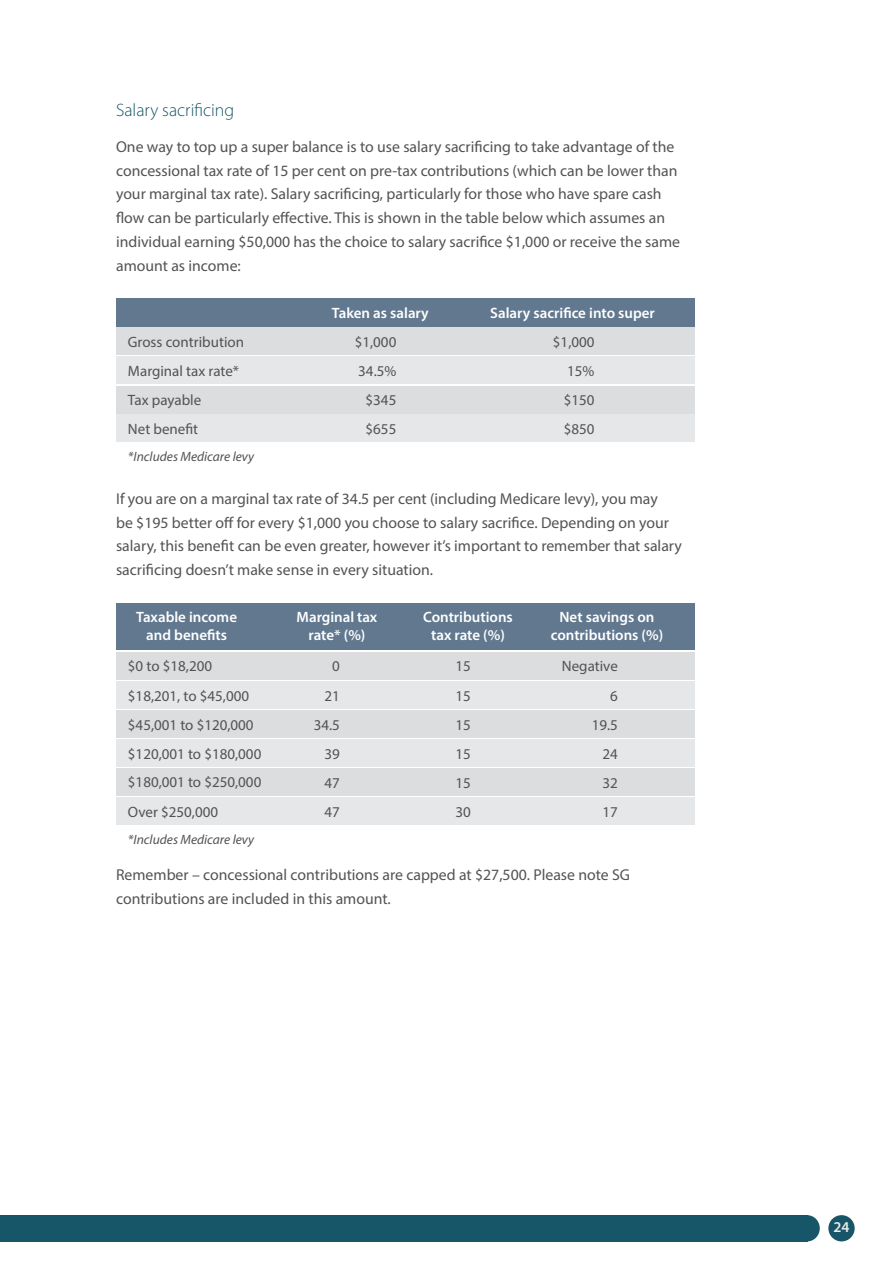
<style>
.page{position:relative;width:893px;height:1263px;background:#fff}
.page>*{position:absolute;margin:0;border:0;box-sizing:border-box;transform-origin:0 0}
.bullets{font:300 18px "Myriad Pro";color:#175668}
.bullets-2{font:15.75px/23.7px "Myriad Pro";color:#535353}
.t1{font:15px "Myriad Pro";color:#535353}
.t2{font:600 15px/18px "Myriad Pro";color:#fff;text-align:center}
.t3{font:600 15px "Myriad Pro";color:#ebebec}
.t4{font:italic 13.5px "Myriad Pro";color:#535353}
</style>
<div class="page">
<div style="left:0;top:1215px;width:807px;height:26px;background:#175668"></div>
<div style="left:794px;top:1215px;width:26px;height:26px;background:#175668;border-radius:50%"></div>
<div style="left:828px;top:1215px;width:27px;height:26px;background:#175668;border-radius:50%"></div>
<div style="left:116px;top:298px;width:578px;height:29px;background:#61788f"></div>
<div style="left:116px;top:603px;width:578px;height:46px;background:#61788f"></div>
<div style="left:116px;top:328px;width:578px;height:27px;background:#dcdddf"></div>
<div style="left:116px;top:652px;width:578px;height:27px;background:#dcdddf"></div>
<div style="left:116px;top:386px;width:578px;height:27px;background:#dcdddf"></div>
<div style="left:116px;top:710px;width:578px;height:27px;background:#dcdddf"></div>
<div style="left:116px;top:768px;width:578px;height:27px;background:#dcdddf"></div>
<div style="left:116px;top:357px;width:578px;height:27px;background:#e6e7e9"></div>
<div style="left:116px;top:681px;width:578px;height:27px;background:#e6e7e9"></div>
<div style="left:116px;top:415px;width:578px;height:27px;background:#e6e7e9"></div>
<div style="left:116px;top:739px;width:578px;height:27px;background:#e6e7e9"></div>
<div style="left:116px;top:797px;width:578px;height:27px;background:#e6e7e9"></div>
<p class="bullets" style="left:116px;top:99px;width:120px">Salary sacrificing</p>
<p class="bullets-2" style="left:116px;top:135px;width:565px">One way to top up a super balance is to use salary sacrificing to take advantage of the concessional tax rate of 15 per cent on pre-tax contributions (which can be lower than your marginal tax rate). Salary sacrificing, particularly for those who have spare cash flow can be particularly effective. This is shown in the table below which assumes an individual earning $50,000 has the choice to salary sacrifice $1,000 or receive the same amount as income:</p>
<p class="t2" style="left:332px;top:304px;width:98px">Taken as salary</p>
<p class="t2" style="left:490px;top:304px;width:166px">Salary sacrifice into super</p>
<p class="t1" style="left:128px;top:333px;width:118px">Gross contribution</p>
<p class="t1" style="left:355px;top:333px;width:43px">$1,000</p>
<p class="t1" style="left:553px;top:333px;width:43px">$1,000</p>
<p class="t1" style="left:128px;top:362px;width:113px">Marginal tax rate*</p>
<p class="t1" style="left:358px;top:362px;width:40px">34.5%</p>
<p class="t1" style="left:567px;top:362px;width:29px">15%</p>
<p class="t1" style="left:128px;top:391px;width:75px">Tax payable</p>
<p class="t1" style="left:366px;top:391px;width:32px">$345</p>
<p class="t1" style="left:564px;top:391px;width:32px">$150</p>
<p class="t1" style="left:128px;top:420px;width:72px">Net benefit</p>
<p class="t1" style="left:366px;top:420px;width:32px">$655</p>
<p class="t1" style="left:564px;top:420px;width:32px">$850</p>
<p class="t4" style="left:128px;top:448px;width:128px">*Includes Medicare levy</p>
<p class="bullets-2" style="left:116px;top:486px;width:567px">If you are on a marginal tax rate of 34.5 per cent (including Medicare levy), you may<br>be $195 better off for every $1,000 you choose to salary sacrifice. Depending on your salary, this benefit can be even greater, however it’s important to remember that salary sacrificing doesn’t make sense in every situation.</p>
<p class="t2" style="left:136px;top:608px;width:102px">Taxable income and benefits</p>
<p class="t2" style="left:297px;top:608px;width:82px">Marginal tax rate* (%)</p>
<p class="t2" style="left:423px;top:608px;width:91px">Contributions</p>
<p class="t2" style="left:431px;top:626px;width:75px">tax rate (%)</p>
<p class="t2" style="left:551px;top:608px;width:114px">Net savings on contributions (%)</p>
<p class="t1" style="left:128px;top:657px;width:86px">$0 to $18,200</p>
<p class="t1" style="left:332px;top:657px;width:9px">0</p>
<p class="t1" style="left:455px;top:657px;width:17px">15</p>
<p class="t1" style="left:562px;top:657px;width:57px">Negative</p>
<p class="t1" style="left:128px;top:686px;width:123px">$18,201, to $45,000</p>
<p class="t1" style="left:325px;top:686px;width:17px">21</p>
<p class="t1" style="left:455px;top:686px;width:17px">15</p>
<p class="t1" style="left:610px;top:686px;width:9px">6</p>
<p class="t1" style="left:128px;top:715px;width:127px">$45,001 to $120,000</p>
<p class="t1" style="left:128px;top:745px;width:135px">$120,001 to $180,000</p>
<p class="t1" style="left:314px;top:715px;width:28px">34.5</p>
<p class="t1" style="left:455px;top:715px;width:17px">15</p>
<p class="t1" style="left:325px;top:744px;width:17px">39</p>
<p class="t1" style="left:455px;top:744px;width:17px">15</p>
<p class="t1" style="left:592px;top:715px;width:28px">19.5</p>
<p class="t1" style="left:602px;top:744px;width:17px">24</p>
<p class="t1" style="left:128px;top:773px;width:135px">$180,001 to $250,000</p>
<p class="t1" style="left:128px;top:802px;width:92px">Over $250,000</p>
<p class="t1" style="left:325px;top:773px;width:17px">47</p>
<p class="t1" style="left:455px;top:773px;width:17px">15</p>
<p class="t1" style="left:325px;top:802px;width:17px">47</p>
<p class="t1" style="left:455px;top:802px;width:17px">30</p>
<p class="t1" style="left:602px;top:773px;width:17px">32</p>
<p class="t1" style="left:602px;top:802px;width:17px">17</p>
<p class="t4" style="left:128px;top:831px;width:128px">*Includes Medicare levy</p>
<p class="bullets-2" style="left:116px;top:863px;width:515px">Remember – concessional contributions are capped at $27,500. Please note SG contributions are included in this amount.</p>
<p class="t3" style="left:833px;top:1218px;width:18px">24</p>
</div>
